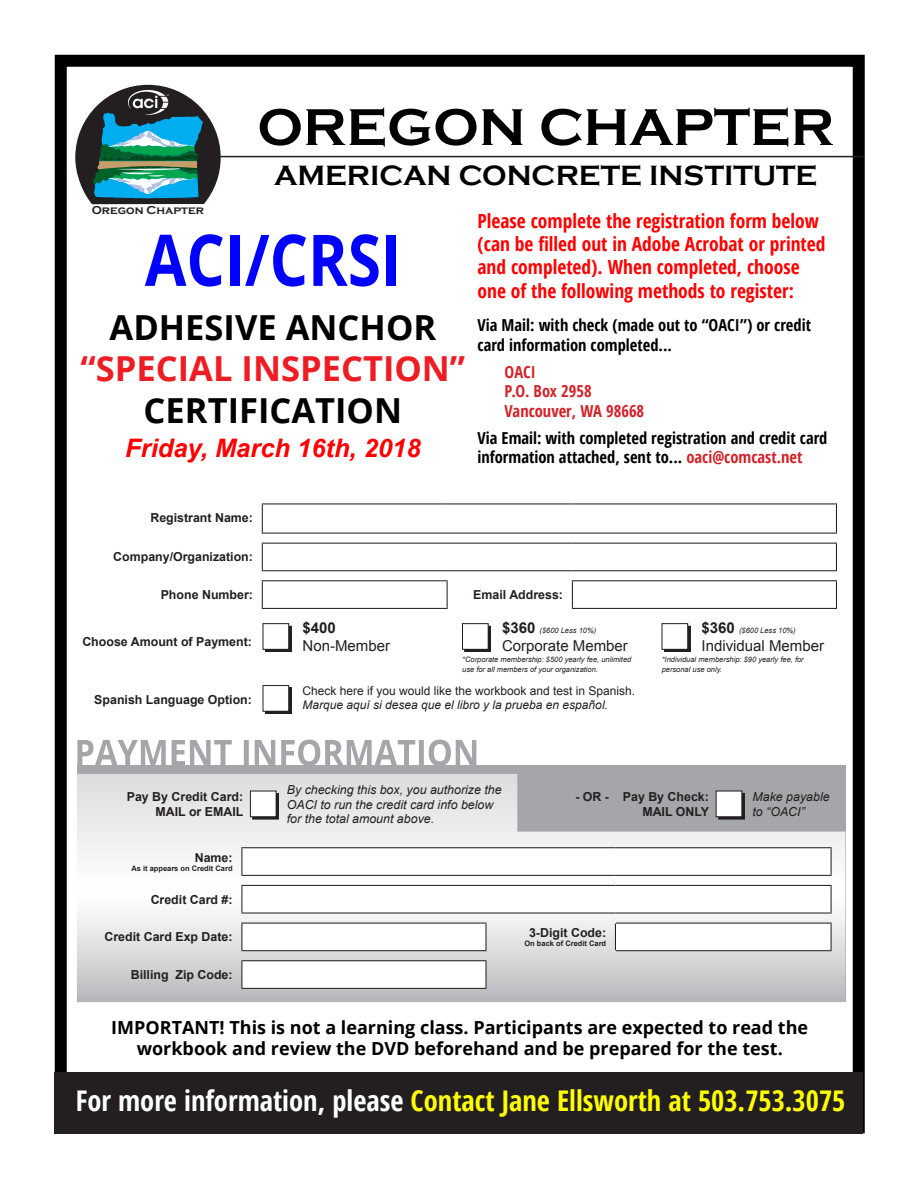
<style>
.page{position:relative;width:918px;height:1188px;background:#fff}
.page>*{position:absolute;margin:0;border:0;box-sizing:border-box;transform-origin:0 0}
.t1{font:700 71.4px "Open Sans";color:#00f;scale:.84 1}
.t2{font:700 53.55px "Copperplate Gothic";color:#000}
.t3{font:700 34.5px "Open Sans";color:#000}
.t4{font:700 34.5px "Open Sans";color:#ee1d23}
.t5{font:700 28.65px "Copperplate Gothic";color:#000}
.t6{font:700 condensed 28.5px "Open Sans";color:#ff0}
.t7{font:italic 700 25.5px "Arial";color:#f00}
.t8{font:700 condensed 19.5px/23.4px "Open Sans";color:#f00}
.t9{font:700 18px/21.6px "Open Sans";color:#000;text-align:center}
.t10{font:700 condensed 16.5px/19.8px "Open Sans";color:#000}
.t11{font:700 condensed 16.5px/19.8px "Open Sans";color:#d1232a}
.t12{font:15px "Arial";color:#231f20}
.t13{font:700 15px "Arial";color:#231f20}
.t14{font:700 12.45px/14.9px "Arial";color:#231f20;text-align:right}
.t15{font:italic 12.45px/14.9px "Arial";color:#231f20}
.t16{font:12px "Arial";color:#231f20}
.t17{font:italic 12px "Arial";color:#231f20}
.t18{font:700 11.85px "Copperplate Gothic";color:#231f20}
.t19{font:italic 7.5px/10.5px "Arial";color:#231f20}
.t20{font:700 7.5px "Arial";color:#231f20}
.s1{color:#d1232a}
.s2{font-weight:700;font-style:normal;font-size:15px}
.s3{color:#fff}
</style>
<div class="page">
<div style="left:55px;top:55px;width:810px;height:1078px;border:12px solid #000"></div>
<div style="left:77px;top:765px;width:769px;height:237px;background:#a5a6aa"></div>
<svg style="left:77px;top:774px;width:768px;height:228px"></svg>
<hr style="left:216px;top:156px;width:647px;height:1px;background:#231f20">
<div style="left:55px;top:1073px;width:808px;height:61px;background:#231f20"></div>
<svg style="left:75px;top:85px;width:146px;height:119px"></svg>
<svg style="left:836px;top:581px;width:1px;height:27px"></svg>
<svg style="left:572px;top:581px;width:1px;height:27px"></svg>
<hr style="left:572px;top:580px;width:265px;height:1px;background:#231f20">
<hr style="left:572px;top:608px;width:265px;height:1px;background:#231f20">
<hr style="left:262px;top:503px;width:185px;height:1px;background:#231f20">
<svg style="left:262px;top:504px;width:1px;height:29px"></svg>
<hr style="left:447px;top:503px;width:125px;height:1px;background:#231f20">
<hr style="left:572px;top:503px;width:265px;height:1px;background:#231f20">
<svg style="left:836px;top:504px;width:1px;height:29px"></svg>
<hr style="left:262px;top:533px;width:185px;height:1px;background:#231f20">
<hr style="left:447px;top:533px;width:125px;height:1px;background:#231f20">
<hr style="left:572px;top:533px;width:265px;height:1px;background:#231f20">
<hr style="left:262px;top:543px;width:185px;height:1px;background:#231f20">
<svg style="left:262px;top:544px;width:1px;height:26px"></svg>
<hr style="left:447px;top:543px;width:125px;height:1px;background:#231f20">
<hr style="left:572px;top:543px;width:265px;height:1px;background:#231f20">
<svg style="left:836px;top:544px;width:1px;height:26px"></svg>
<hr style="left:262px;top:570px;width:185px;height:1px;background:#231f20">
<hr style="left:447px;top:570px;width:125px;height:1px;background:#231f20">
<hr style="left:572px;top:570px;width:265px;height:1px;background:#231f20">
<hr style="left:262px;top:580px;width:186px;height:1px;background:#231f20">
<svg style="left:262px;top:581px;width:1px;height:27px"></svg>
<svg style="left:447px;top:581px;width:1px;height:27px"></svg>
<hr style="left:262px;top:608px;width:186px;height:1px;background:#231f20">
<svg style="left:242px;top:848px;width:589px;height:140px;background:#f0f0f0"></svg>
<svg style="left:831px;top:924px;width:1px;height:26px"></svg>
<svg style="left:615px;top:924px;width:1px;height:26px"></svg>
<hr style="left:616px;top:923px;width:216px;height:1px;background:#231f20">
<hr style="left:616px;top:950px;width:216px;height:1px;background:#231f20">
<hr style="left:485px;top:924px;width:2px;height:26px;background:#231f20">
<hr style="left:241px;top:923px;width:246px;height:1px;background:#231f20">
<hr style="left:241px;top:950px;width:246px;height:1px;background:#231f20">
<hr style="left:241px;top:960px;width:246px;height:1px;background:#231f20">
<svg style="left:241px;top:961px;width:1px;height:27px"></svg>
<hr style="left:485px;top:961px;width:2px;height:27px;background:#231f20">
<hr style="left:241px;top:988px;width:246px;height:1px;background:#231f20">
<hr style="left:241px;top:885px;width:245px;height:1px;background:#231f20">
<svg style="left:241px;top:886px;width:1px;height:27px"></svg>
<hr style="left:486px;top:885px;width:129px;height:1px;background:#231f20">
<hr style="left:615px;top:885px;width:217px;height:1px;background:#231f20">
<svg style="left:831px;top:886px;width:1px;height:27px"></svg>
<hr style="left:241px;top:913px;width:245px;height:1px;background:#231f20">
<hr style="left:486px;top:913px;width:129px;height:1px;background:#231f20">
<hr style="left:615px;top:913px;width:217px;height:1px;background:#231f20">
<svg style="left:241px;top:924px;width:1px;height:26px"></svg>
<hr style="left:241px;top:847px;width:245px;height:1px;background:#231f20">
<svg style="left:241px;top:848px;width:1px;height:27px"></svg>
<hr style="left:486px;top:847px;width:129px;height:1px;background:#231f20">
<hr style="left:615px;top:847px;width:217px;height:1px;background:#231f20">
<svg style="left:831px;top:848px;width:1px;height:27px"></svg>
<hr style="left:241px;top:875px;width:245px;height:1px;background:#231f20">
<hr style="left:486px;top:875px;width:129px;height:1px;background:#231f20">
<hr style="left:615px;top:875px;width:217px;height:1px;background:#231f20">
<div style="left:252px;top:793px;width:27px;height:26px;background:#231f20"></div>
<div style="left:250px;top:791px;width:26px;height:26px;background:#fff"></div>
<div style="left:250px;top:791px;width:26px;height:26px;border:1px solid #231f20"></div>
<div style="left:718px;top:793px;width:26px;height:26px;background:#231f20"></div>
<div style="left:716px;top:791px;width:26px;height:26px;background:#fff"></div>
<svg style="left:77px;top:740px;width:399px;height:25px"></svg>
<div style="left:464px;top:626px;width:27px;height:26px;background:#231f20"></div>
<div style="left:462px;top:624px;width:26px;height:25px;background:#fff"></div>
<div style="left:462px;top:623px;width:27px;height:27px;border:1px solid #231f20"></div>
<div style="left:664px;top:626px;width:26px;height:26px;background:#231f20"></div>
<div style="left:662px;top:624px;width:26px;height:25px;background:#fff"></div>
<div style="left:662px;top:623px;width:26px;height:27px;border:1px solid #231f20"></div>
<div style="left:265px;top:626px;width:26px;height:26px;background:#231f20"></div>
<div style="left:263px;top:624px;width:26px;height:25px;background:#fff"></div>
<div style="left:263px;top:623px;width:26px;height:27px;border:1px solid #231f20"></div>
<div style="left:265px;top:687px;width:26px;height:27px;background:#231f20"></div>
<div style="left:263px;top:686px;width:26px;height:25px;background:#fff"></div>
<div style="left:263px;top:685px;width:26px;height:27px;border:1px solid #231f20"></div>
<h2 class="t2" style="left:257px;top:98px;width:578px">OREGON CHAPTER</h2>
<h3 class="t5" style="left:274px;top:160px;width:545px">AMERICAN CONCRETE INSTITUTE</h3>
<p class="t18" style="left:92px;top:203px;width:114px">Oregon Chapter</p>
<h1 class="t1" style="left:145px;top:210px;width:306px">ACI/CRSI</h1>
<h3 class="t3" style="left:110px;top:303px;width:328px">ADHESIVE ANCHOR</h3>
<h3 class="t4" style="left:81px;top:344px;width:386px">“SPECIAL INSPECTION”</h3>
<h3 class="t3" style="left:144px;top:386px;width:260px">CERTIFICATION</h3>
<h3 class="t7" style="left:125px;top:431px;width:297px">Friday, March 16th, 2018</h3>
<h3 class="t8" style="left:478px;top:208px;width:350px">Please complete the registration form below (can be filled out in Adobe Acrobat or printed and completed). When completed, choose one of the following methods to register:</h3>
<h3 class="t10" style="left:478px;top:315px;width:335px">Via Mail: with check (made out to “OACI”) or credit card information completed...</h3>
<h3 class="t11" style="left:505px;top:361px;width:141px">OACI<br>P.O. Box 2958<br>Vancouver, WA 98668</h3>
<h3 class="t10" style="left:478px;top:427px;width:351px">Via Email: with completed registration and credit card information attached, sent to... <span class="s1">oaci@comcast.net</span></h3>
<p class="t14" style="left:150px;top:511px;width:104px">Registrant Name:</p>
<p class="t14" style="left:113px;top:550px;width:141px">Company/Organization:</p>
<p class="t14" style="left:161px;top:588px;width:94px">Phone Number:</p>
<p class="t14" style="left:473px;top:588px;width:91px">Email Address:</p>
<p class="t14" style="left:82px;top:634px;width:171px">Choose Amount of Payment:</p>
<p class="t14" style="left:94px;top:693px;width:159px">Spanish Language Option:</p>
<p class="t13" style="left:303px;top:618px;width:35px">$400</p>
<p class="t12" style="left:303px;top:636px;width:89px">Non-Member</p>
<p class="t16" style="left:303px;top:683px;width:334px">Check here if you would like the workbook and test in Spanish.</p>
<p class="t17" style="left:303px;top:697px;width:307px">Marque aquí si desea que el libro y la prueba en español.</p>
<p class="t19" style="left:502px;top:625px;width:96px"><span class="s2">$360</span> ($600 Less 10%)</p>
<p class="t12" style="left:502px;top:636px;width:127px">Corporate Member</p>
<p class="t19" style="left:462px;top:654px;width:171px">*Corporate membership: $500 yearly fee, unlimited use for all members of your organization.</p>
<p class="t19" style="left:702px;top:625px;width:96px"><span class="s2">$360</span> ($600 Less 10%)</p>
<p class="t12" style="left:702px;top:636px;width:124px">Individual Member</p>
<p class="t19" style="left:662px;top:654px;width:144px">*Individual membership: $90 yearly fee, for personal use only.</p>
<p class="t15" style="left:287px;top:782px;width:216px">By checking this box, you authorize the<br>OACI to run the credit card info below for the total amount above.</p>
<p class="t15" style="left:752px;top:790px;width:79px">Make payable to “OACI”</p>
<p class="t14" style="left:127px;top:790px;width:118px">Pay By Credit Card:<br>MAIL or EMAIL</p>
<p class="t14" style="left:575px;top:790px;width:135px">- OR - Pay By Check:<br>MAIL ONLY</p>
<p class="t14" style="left:195px;top:850px;width:39px">Name:</p>
<p class="t20" style="left:131px;top:863px;width:103px">As it appears on Credit Card</p>
<p class="t14" style="left:151px;top:892px;width:83px">Credit Card #:</p>
<p class="t14" style="left:105px;top:930px;width:130px">Credit Card Exp Date:</p>
<p class="t14" style="left:529px;top:925px;width:79px">3-Digit Code:</p>
<p class="t20" style="left:524px;top:938px;width:83px">On back of Credit Card</p>
<p class="t14" style="left:131px;top:968px;width:103px">Billing Zip Code:</p>
<h3 class="t9" style="left:111px;top:1016px;width:698px">IMPORTANT! This is not a learning class. Participants are expected to read the workbook and review the DVD beforehand and be prepared for the test.</h3>
<h3 class="t6" style="left:76px;top:1081px;width:771px"><span class="s3">For more information, please</span> Contact Jane Ellsworth at 503.753.3075</h3>
</div>
